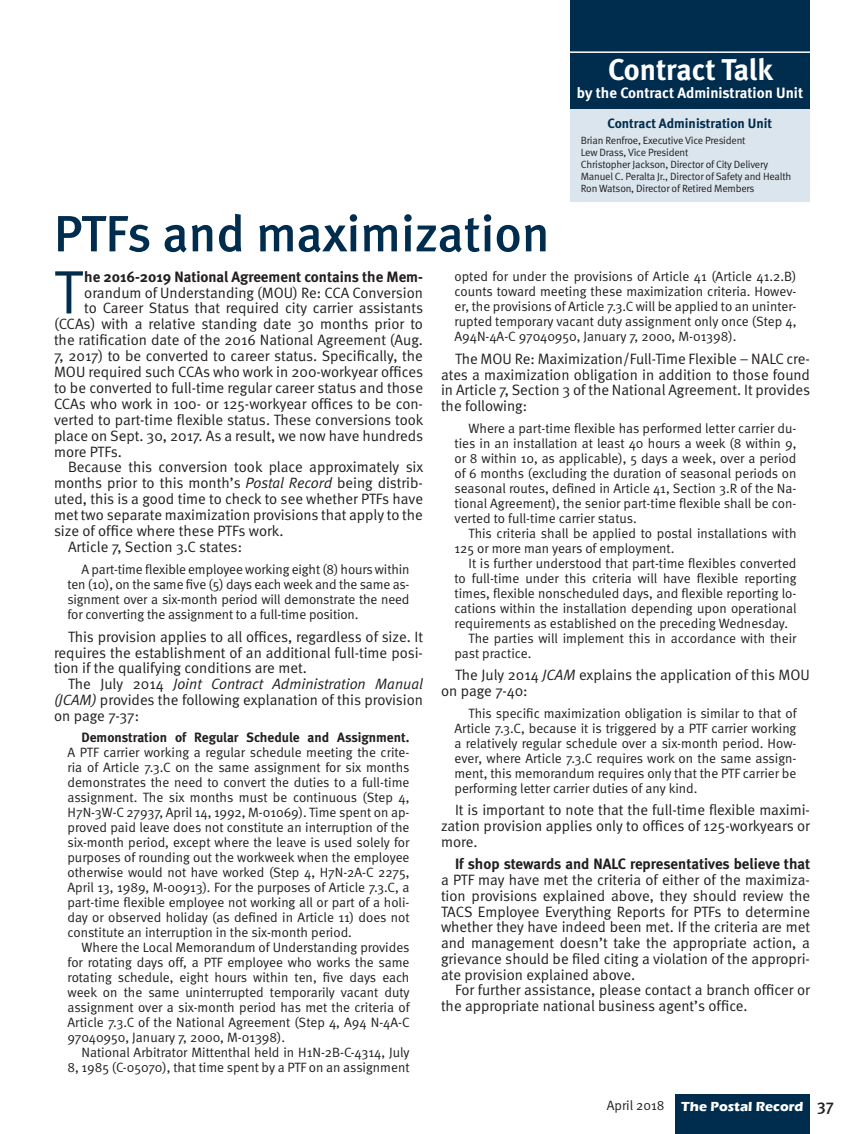
<style>
.page{position:relative;width:864px;height:1134px;background:#fff}
.page>*{position:absolute;margin:0;border:0;box-sizing:border-box;transform-origin:0 0}
.Drop_cap_body_text{font:61.35px "Meta Normal";color:#002c4d}
.Headline{font:500 51px "Meta";color:#002c4d}
.t1{font:700 30px "Meta";color:#fff}
.Body_text{font:15px/15.8px "Meta Normal";color:#231f20;text-align:justify}
.Drop_cap_body_text-2{font:15px "Meta Normal";color:#231f20}
.First_line_bold_body{font:15px/15.8px "Meta Normal";color:#231f20;text-align:justify}
.Drop_cap_body_text-3{font:700 15px "Meta";color:#231f20}
.t2{font:700 15px "Meta";color:#fff}
.Body_text-2{font:13.5px/15px "Meta Normal";color:#231f20;text-align:justify}
.First_line_bold_body-2{font:13.5px/15px "Meta Normal";color:#231f20;text-align:justify}
.t3{font:700 13.5px "Meta";color:#002c4d}
.t4{font:700 13.5px "Eras ITC";color:#fff}
.t5{font:10.5px/12px "Meta Normal";letter-spacing:-.02em;color:#231f20}
.s1{font-style:italic}
.s2{font-family:"Meta";font-weight:700}
.s3{font-family:"Meta";font-weight:500;font-size:16.5px;color:#231f20}
</style>
<div class="page">
<div style="left:570px;top:0;width:240px;height:110px;background:#002c4d"></div>
<hr style="left:570px;top:51px;width:240px;height:2px;background:#fff">
<div style="left:675px;top:1094px;width:135px;height:40px;background:#002c4d"></div>
<div style="left:570px;top:109px;width:240px;height:92px;background:#dae5ed"></div>
<p class="t1" style="left:608px;top:52px;width:166px">Contract Talk</p>
<p class="t2" style="left:577px;top:84px;width:228px">by the Contract Administration Unit</p>
<p class="t3" style="left:608px;top:115px;width:166px">Contract Administration Unit</p>
<p class="t5" style="left:581px;top:134px;width:212px">Brian Renfroe, Executive Vice President<br>Lew Drass, Vice President<br>Christopher Jackson, Director of City Delivery Manuel C. Peralta Jr., Director of Safety and Health Ron Watson, Director of Retired Members</p>
<p class="Headline" style="left:54px;top:204px;width:497px">PTFs and maximization</p>
<p class="Drop_cap_body_text" style="left:54px;top:257px;width:29px">T</p>
<p class="Drop_cap_body_text-3" style="left:84px;top:268px;width:340px">he 2016-2019 National Agreement contains the Mem-</p>
<p class="Body_text-2" style="left:454px;top:268px;width:344px">opted for under the provisions of Article 41 (Article 41.2.B) counts toward meeting these maximization criteria. Howev&shy;er, the provisions of Article 7.3.C will be applied to an uninter&shy;rupted temporary vacant duty assignment only once (Step 4, A94N-4A-C 97040950, January 7, 2000, M-01398).</p>
<p class="Body_text" style="left:441px;top:351px;width:371px;text-indent:14px">The MOU Re: Maximization/Full-Time Flexible – NALC cre&shy;ates a maximization obligation in addition to those found in Article 7, Section 3 of the National Agreement. It provides the following:</p>
<p class="Body_text-2" style="left:454px;top:421px;width:344px;text-indent:14px">Where a part-time flexible has performed letter carrier du&shy;ties in an installation at least 40 hours a week (8 within 9, or 8 within 10, as applicable), 5 days a week, over a period of 6 months (excluding the duration of seasonal periods on seasonal routes, defined in Article 41, Section 3.R of the Na&shy;tional Agreement), the senior part-time flexible shall be con&shy;verted to full-time carrier status.</p>
<p class="Body_text-2" style="left:454px;top:526px;width:344px;text-indent:14px">This criteria shall be applied to postal installations with<br>125 or more man years of employment.</p>
<p class="Body_text-2" style="left:454px;top:556px;width:344px;text-indent:14px">It is further understood that part-time flexibles converted to full-time under this criteria will have flexible reporting times, flexible nonscheduled days, and flexible reporting lo&shy;cations within the installation depending upon operational requirements as established on the preceding Wednesday.</p>
<p class="Body_text-2" style="left:454px;top:631px;width:343px;text-indent:14px">The parties will implement this in accordance with their past practice.</p>
<p class="Body_text" style="left:441px;top:667px;width:371px;text-indent:14px">The July 2014 <span class="s1">JCAM</span> explains the application of this MOU on page 7-40:</p>
<p class="Body_text-2" style="left:454px;top:706px;width:344px;text-indent:14px">This specific maximization obligation is similar to that of Article 7.3.C, because it is triggered by a PTF carrier working a relatively regular schedule over a six-month period. How&shy;ever, where Article 7.3.C requires work on the same assign&shy;ment, this memorandum requires only that the PTF carrier be performing letter carrier duties of any kind.</p>
<p class="Body_text" style="left:441px;top:802px;width:371px;text-indent:14px">It is important to note that the full-time flexible maximi&shy;zation provision applies only to offices of 125-workyears or more.</p>
<p class="First_line_bold_body" style="left:441px;top:856px;width:371px;text-indent:14px"><span class="s2">If shop stewards and NALC representatives believe that </span>a PTF may have met the criteria of either of the maximiza&shy;tion provisions explained above, they should review the TACS Employee Everything Reports for PTFs to determine whether they have indeed been met. If the criteria are met and management doesn’t take the appropriate action, a grievance should be filed citing a violation of the appropri&shy;ate provision explained above.</p>
<p class="Body_text" style="left:441px;top:982px;width:370px;text-indent:14px">For further assistance, please contact a branch officer or the appropriate national business agent’s office.</p>
<p class="Drop_cap_body_text-2" style="left:84px;top:284px;width:340px">orandum of Understanding (MOU) Re: CCA Conversion</p>
<p class="Drop_cap_body_text-2" style="left:84px;top:300px;width:340px">to Career Status that required city carrier assistants</p>
<p class="Drop_cap_body_text-2" style="left:54px;top:315px;width:371px">(CCAs) with a relative standing date 30 months prior to</p>
<p class="Drop_cap_body_text-2" style="left:54px;top:331px;width:371px">the ratification date of the 2016 National Agreement (Aug.</p>
<p class="Drop_cap_body_text-2" style="left:54px;top:347px;width:370px">7, 2017) to be converted to career status. Specifically, the</p>
<p class="Drop_cap_body_text-2" style="left:54px;top:363px;width:371px">MOU required such CCAs who work in 200-workyear offices</p>
<p class="Drop_cap_body_text-2" style="left:54px;top:379px;width:371px">to be converted to full-time regular career status and those</p>
<p class="Drop_cap_body_text-2" style="left:54px;top:395px;width:371px">CCAs who work in 100- or 125-workyear offices to be con-</p>
<p class="Drop_cap_body_text-2" style="left:54px;top:411px;width:371px">verted to part-time flexible status. These conversions took</p>
<p class="Drop_cap_body_text-2" style="left:54px;top:427px;width:371px">place on Sept. 30, 2017. As a result, we now have hundreds</p>
<p class="Drop_cap_body_text-2" style="left:54px;top:443px;width:70px">more PTFs.</p>
<p class="Body_text" style="left:54px;top:459px;width:371px;text-indent:14px">Because this conversion took place approximately six months prior to this month’s <span class="s1">Postal Record</span> being distrib&shy;uted, this is a good time to check to see whether PTFs have met two separate maximization provisions that apply to the size of office where these PTFs work.</p>
<p class="Body_text" style="left:68px;top:539px;width:176px">Article 7, Section 3.C states:</p>
<p class="Body_text-2" style="left:68px;top:561px;width:344px;text-indent:14px">A part-time flexible employee working eight (8) hours within ten (10), on the same five (5) days each week and the same as&shy;signment over a six-month period will demonstrate the need for converting the assignment to a full-time position.</p>
<p class="Body_text" style="left:54px;top:629px;width:371px;text-indent:14px">This provision applies to all offices, regardless of size. It requires the establishment of an additional full-time posi&shy;tion if the qualifying conditions are met.</p>
<p class="Body_text" style="left:54px;top:676px;width:371px;text-indent:14px">The July 2014 <span class="s1">Joint Contract Administration Manual (JCAM)</span> provides the following explanation of this provision on page 7-37:</p>
<p class="Body_text-2" style="left:68px;top:730px;width:344px;text-indent:14px"><span class="s2">Demonstration of Regular Schedule and Assignment.<br></span>A PTF carrier working a regular schedule meeting the crite&shy;ria of Article 7.3.C on the same assignment for six months demonstrates the need to convert the duties to a full-time assignment. The six months must be continuous (Step 4, H7N-3W-C 27937, April 14, 1992, M-01069). Time spent on ap&shy;proved paid leave does not constitute an interruption of the six-month period, except where the leave is used solely for purposes of rounding out the workweek when the employee otherwise would not have worked (Step 4, H7N-2A-C 2275, April 13, 1989, M-00913). For the purposes of Article 7.3.C, a part-time flexible employee not working all or part of a holi&shy;day or observed holiday (as defined in Article 11) does not constitute an interruption in the six-month period.</p>
<p class="First_line_bold_body-2" style="left:68px;top:940px;width:344px;text-indent:14px">Where the Local Memorandum of Understanding provides for rotating days off, a PTF employee who works the same rotating schedule, eight hours within ten, five days each week on the same uninterrupted temporarily vacant duty assignment over a six-month period has met the criteria of Article 7.3.C of the National Agreement (Step 4, A94 N-4A-C 97040950, January 7, 2000, M-01398).</p>
<p class="Body_text-2" style="left:68px;top:1045px;width:344px;text-align:right">National Arbitrator Mittenthal held in H1N-2B-C-4314, July<br>8, 1985 (C-05070), that time spent by a PTF on an assignment</p>
<p class="Body_text-2" style="left:607px;top:1098px;width:59px">April 2018</p>
<p class="t4" style="left:681px;top:1098px;width:154px">The Postal Record <span class="s3">37</span></p>
</div>
